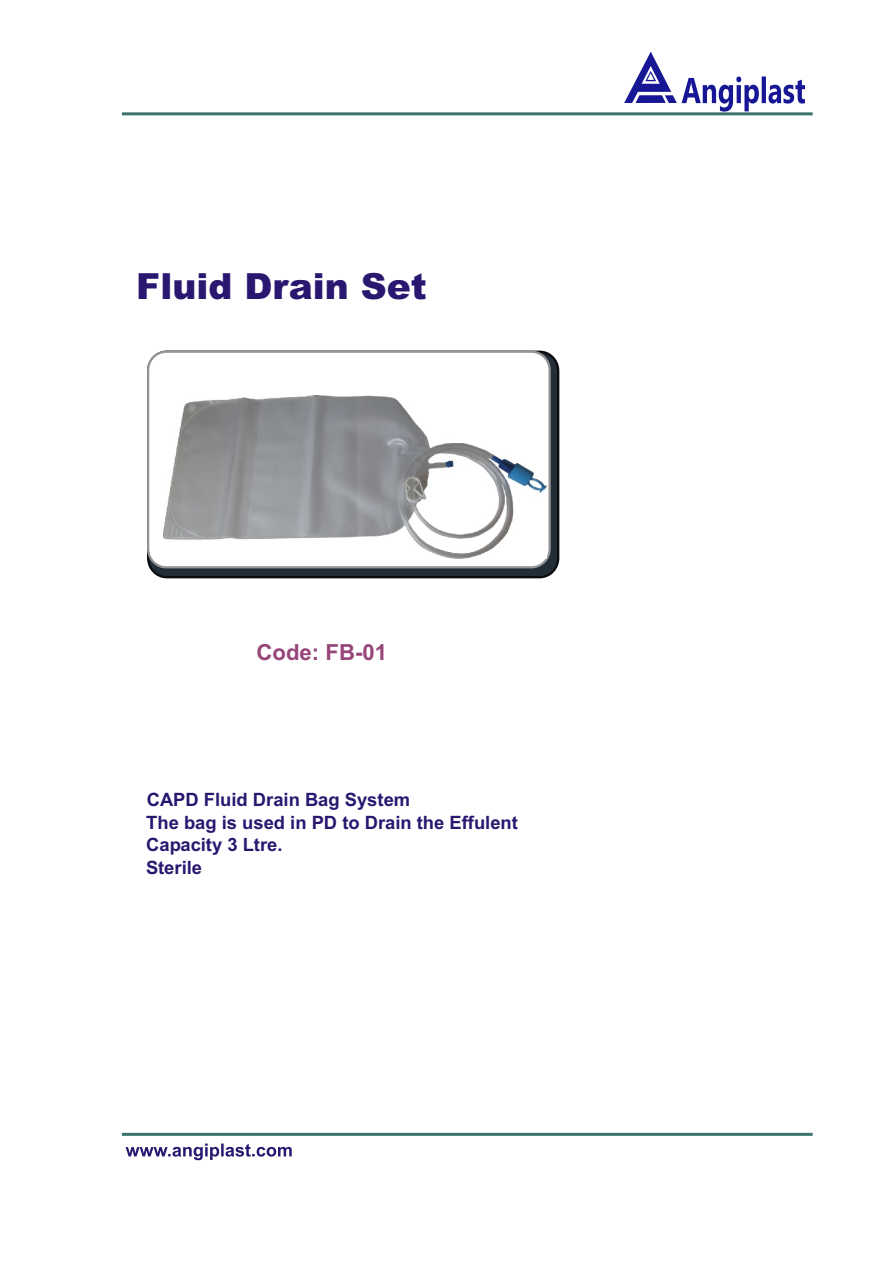
<style>
.page{position:relative;width:894px;height:1263px;background:#fff}
.page>*{position:absolute;margin:0;border:0;box-sizing:border-box;transform-origin:0 0}
.t1{font:900 36px "Arial";color:#291770}
.t2{font:700 22.2px "Arial";color:#964578}
.t3{font:700 18.45px/22.5px "Arial";color:#291770}
</style>
<div class="page">
<svg style="left:121px;top:52px;width:692px;height:64px"></svg>
<svg style="left:121px;top:1132px;width:692px;height:4px;background:#6d958f"></svg>
<svg style="left:126px;top:1144px;width:166px;height:16px"></svg>
<div style="left:147px;top:351px;width:412px;height:227px;background:#212e38;border:2px solid #0a0a0d;border-radius:19px"></div>
<div style="left:147px;top:351px;width:404px;height:217px;background:#fff;border:2px solid #969494;border-radius:18px"></div>
<img style="left:163px;top:395px;width:383px;height:164px">
<h1 class="t1" style="left:136px;top:274px;width:292px">Fluid Drain Set</h1>
<p class="t2" style="left:257px;top:643px;width:132px">Code: FB-01</p>
<p class="t3" style="left:128px;top:790px;width:392px;text-indent:19px">CAPD Fluid Drain Bag System<br>♦ The bag is used in PD to Drain the Effulent ♦ Capacity 3 Ltre.<br>♦ Sterile</p>
</div>
